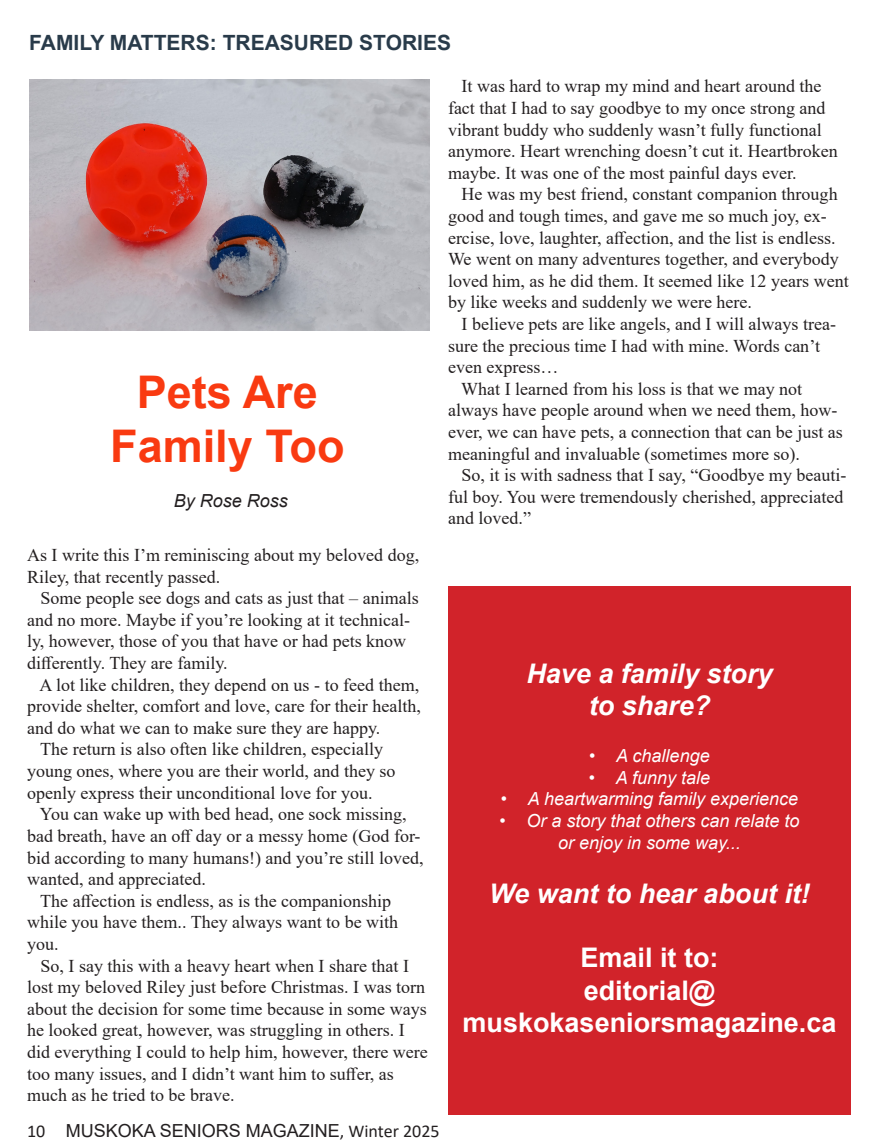
<style>
.page{position:relative;width:878px;height:1148px;background:#fff}
.page>*{position:absolute;margin:0;border:0;box-sizing:border-box;transform-origin:0 0}
.t1{font:700 45px "Arial";color:#f93a11}
.t2{font:700 27px "Arial";color:#fff}
.t3{font:italic 700 27px "Arial";color:#fff}
.t4{font:700 21px "Arial";color:#293b4a}
.t5{font:18px/21.6px "Times New Roman";color:#231f20}
.t6{font:italic 18px "Arial";color:#fff}
.t7{font:18px "Arial";color:#231f20}
.t8{font:italic 18px "Arial";color:#231f20}
.s1{font-family:"Calibri"}
</style>
<div class="page">
<div style="left:448px;top:586px;width:402px;height:529px;background:#d1232a"></div>
<img style="left:29px;top:80px;width:401px;height:251px">
<p class="t4" style="left:29px;top:27px;width:423px">FAMILY MATTERS: TREASURED STORIES</p>
<p class="t5" style="left:448px;top:75px;width:391px;text-indent:14px">It was hard to wrap my mind and heart around the fact that I had to say goodbye to my once strong and vibrant buddy who suddenly wasn’t fully functional anymore. Heart wrenching doesn’t cut it. Heartbroken maybe. It was one of the most painful days ever.</p>
<p class="t5" style="left:448px;top:183px;width:402px;text-indent:14px">He was my best friend, constant companion through good and tough times, and gave me so much joy, ex&shy;ercise, love, laughter, affection, and the list is endless.<br>We went on many adventures together, and everybody loved him, as he did them. It seemed like 12 years went by like weeks and suddenly we were here.</p>
<p class="t5" style="left:448px;top:312px;width:389px;text-indent:14px">I believe pets are like angels, and I will always trea&shy;sure the precious time I had with mine. Words can’t even express…</p>
<p class="t5" style="left:448px;top:377px;width:396px;text-indent:13px">What I learned from his loss is that we may not always have people around when we need them, how&shy;ever, we can have pets, a connection that can be just as meaningful and invaluable (sometimes more so).</p>
<p class="t5" style="left:448px;top:464px;width:400px;text-indent:14px">So, it is with sadness that I say, “Goodbye my beauti&shy;ful boy. You were tremendously cherished, appreciated and loved.”</p>
<p class="t5" style="left:27px;top:543px;width:393px">As I write this I’m reminiscing about my beloved dog,<br>Riley, that recently passed.</p>
<p class="t5" style="left:27px;top:587px;width:393px;text-indent:14px">Some people see dogs and cats as just that – animals and no more. Maybe if you’re looking at it technical&shy;ly, however, those of you that have or had pets know differently. They are family.</p>
<p class="t5" style="left:27px;top:673px;width:395px;text-align:justify;text-indent:13px">A lot like children, they depend on us - to feed them, provide shelter, comfort and love, care for their health, and do what we can to make sure they are happy.</p>
<p class="t5" style="left:27px;top:738px;width:370px;text-indent:13px">The return is also often like children, especially young ones, where you are their world, and they so openly express their unconditional love for you.</p>
<p class="t5" style="left:27px;top:803px;width:398px;text-indent:13px">You can wake up with bed head, one sock missing, bad breath, have an off day or a messy home (God for&shy;bid according to many humans!) and you’re still loved, wanted, and appreciated.</p>
<p class="t5" style="left:27px;top:889px;width:373px;text-indent:13px">The affection is endless, as is the companionship while you have them.. They always want to be with you.</p>
<p class="t5" style="left:27px;top:954px;width:402px;text-indent:14px">So, I say this with a heavy heart when I share that I lost my beloved Riley just before Christmas. I was torn about the decision for some time because in some ways he looked great, however, was struggling in others. I did everything I could to help him, however, there were too many issues, and I didn’t want him to suffer, as much as he tried to be brave.</p>
<p class="t1" style="left:137px;top:360px;width:182px">Pets Are</p>
<p class="t1" style="left:110px;top:414px;width:236px">Family Too</p>
<p class="t8" style="left:174px;top:489px;width:116px">By Rose Ross</p>
<p class="t3" style="left:526px;top:655px;width:248px">Have a family story</p>
<p class="t3" style="left:588px;top:688px;width:123px">to share?</p>
<p class="t6" style="left:589px;top:744px;width:122px">• A challenge</p>
<p class="t6" style="left:588px;top:765px;width:123px">• A funny tale</p>
<p class="t6" style="left:500px;top:787px;width:299px">• A heartwarming family experience</p>
<p class="t6" style="left:499px;top:809px;width:302px">• Or a story that others can relate to</p>
<p class="t6" style="left:558px;top:830px;width:184px">or enjoy in some way...</p>
<p class="t3" style="left:489px;top:875px;width:322px">We want to hear about it!</p>
<p class="t2" style="left:580px;top:939px;width:140px">Email it to:</p>
<p class="t2" style="left:583px;top:971px;width:133px">editorial@</p>
<p class="t2" style="left:462px;top:1003px;width:375px">muskokaseniorsmagazine.ca</p>
<p class="t7" style="left:27px;top:1117px;width:414px"><span class="s1">10</span> MUSKOKA SENIORS MAGAZINE<span class="s1">, Winter 2025</span></p>
</div>
